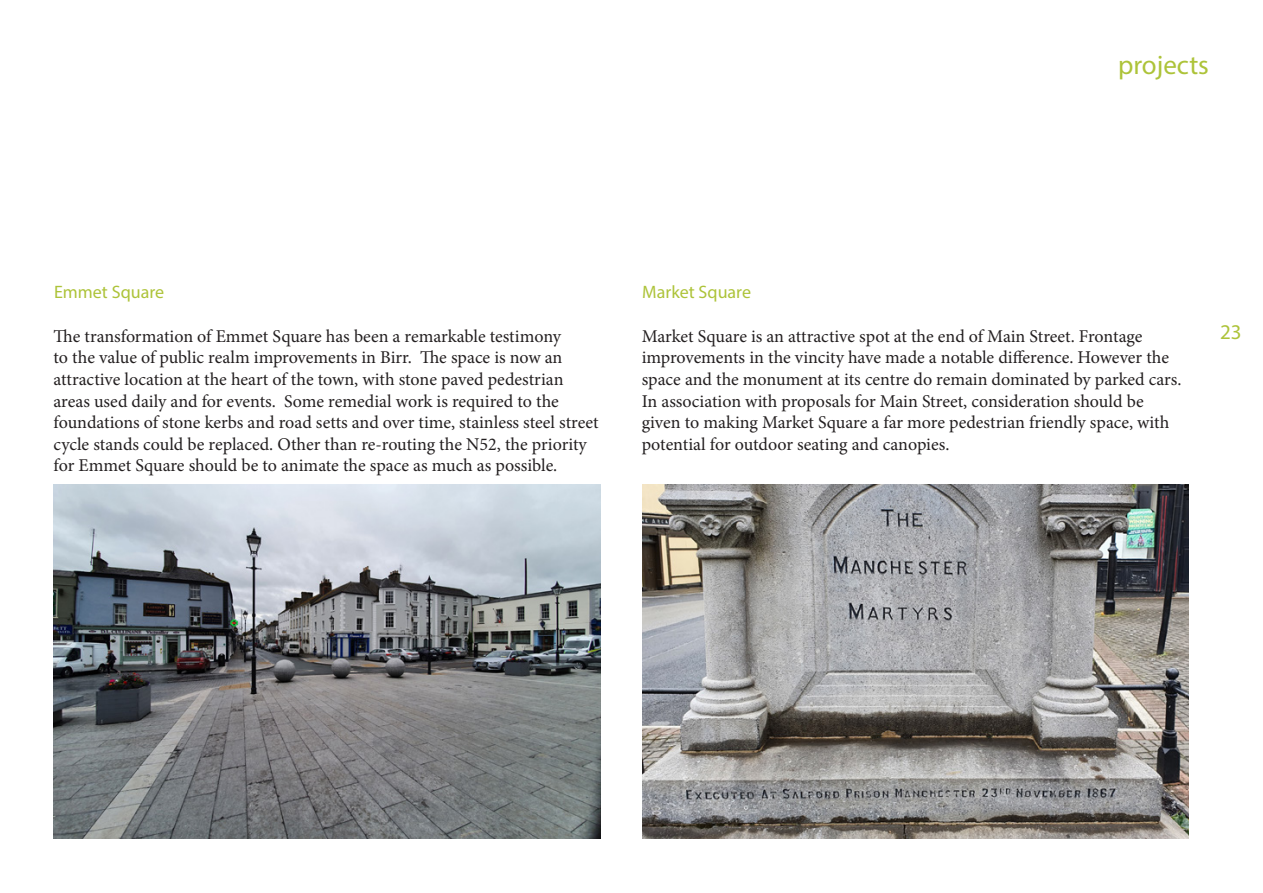
<style>
.page{position:relative;width:1263px;height:893px;background:#fff}
.page>*{position:absolute;margin:0;border:0;box-sizing:border-box;transform-origin:0 0}
.t1{font:27px "Myriad Pro";color:#adc339}
.t2{font:21px "Myriad Pro";color:#adc339}
.t3{font:18px/21.6px "Minion Pro";letter-spacing:-.005em;color:#231f20}
.t4{font:18px "Myriad Pro";color:#adc339}
</style>
<div class="page">
<img style="left:54px;top:485px;width:546px;height:354px">
<img style="left:642px;top:485px;width:546px;height:354px">
<p class="t1" style="left:1118px;top:49px;width:92px">projects</p>
<p class="t4" style="left:54px;top:281px;width:112px">Emmet Square</p>
<p class="t4" style="left:642px;top:281px;width:110px">Market Square</p>
<p class="t3" style="left:642px;top:325px;width:541px">Market Square is an attractive spot at the end of Main Street. Frontage improvements in the vincity have made a notable difference. However the space and the monument at its centre do remain dominated by parked cars.<br>In association with proposals for Main Street, consideration should be given to making Market Square a far more pedestrian friendly space, with potential for outdoor seating and canopies.</p>
<p class="t3" style="left:54px;top:325px;width:546px">The transformation of Emmet Square has been a remarkable testimony<br>to the value of public realm improvements in Birr. The space is now an attractive location at the heart of the town, with stone paved pedestrian areas used daily and for events. Some remedial work is required to the foundations of stone kerbs and road setts and over time, stainless steel street cycle stands could be replaced. Other than re-routing the N52, the priority for Emmet Square should be to animate the space as much as possible.</p>
<p class="t2" style="left:1220px;top:319px;width:23px">23</p>
</div>
